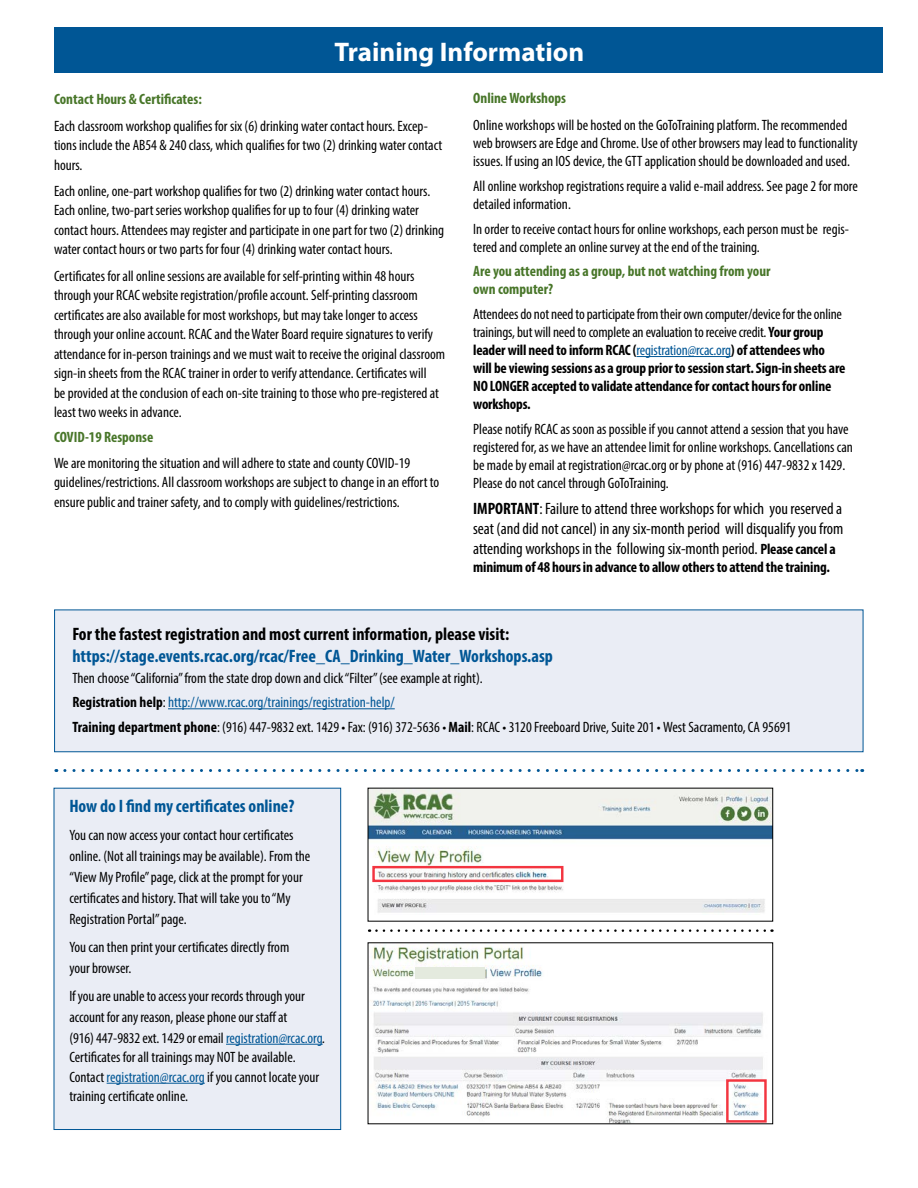
<style>
.page{position:relative;width:918px;height:1188px;background:#fff}
.page>*{position:absolute;margin:0;border:0;box-sizing:border-box;transform-origin:0 0}
.t1{font:700 27px "Myriad Pro";color:#fff}
.t2{font:700 condensed 18px "Myriad Pro";color:#005695}
.t3{font:700 condensed 18px "Myriad Pro";color:#000}
.t4{font:condensed 16.5px/19.8px "Myriad Pro";color:#000;text-align:justify}
.t5{font:condensed 15px/19.5px "Myriad Pro";color:#000}
.t6{font:700 condensed 15px/18px "Myriad Pro";letter-spacing:-.01em;color:#000}
.t7{font:700 condensed 15px/18px "Myriad Pro";color:#487629}
.s1{font-weight:400}
.s2{font-weight:400;color:#005695}
.s3{font-weight:700}
.s4{font-weight:700;font-size:15px}
.s5{color:#005695}
.s6{font-style:italic}
</style>
<div class="page">
<div style="left:54px;top:27px;width:828px;height:45px;background:#005695"></div>
<div style="left:54px;top:788px;width:287px;height:342px;background:#eaedf5;border:1px solid #005695"></div>
<hr style="left:637px;top:356px;width:94px;height:1px;background:#005695">
<hr style="left:226px;top:1044px;width:97px;height:1px;background:#005695">
<hr style="left:107px;top:1083px;width:98px;height:1px;background:#005695">
<img style="left:370px;top:946px;width:393px;height:176px">
<img style="left:370px;top:790px;width:401px;height:123px">
<div style="left:372px;top:866px;width:191px;height:16px;border:2px solid #f33540"></div>
<div style="left:726px;top:1079px;width:41px;height:44px;border:2px solid #f33540"></div>
<svg style="left:376px;top:929px;width:396px;height:3px"></svg>
<div style="left:54px;top:610px;width:809px;height:142px;background:#eaedf5"></div>
<hr style="left:168px;top:708px;width:227px;height:1px;background:#005695">
<svg style="left:65px;top:769px;width:798px;height:3px"></svg>
<div style="left:415px;top:967px;width:70px;height:12px;background:#e4eade"></div>
<h1 class="t1" style="left:335px;top:34px;width:251px">Training Information</h1>
<p class="t7" style="left:473px;top:89px;width:94px">Online Workshops</p>
<p class="t5" style="left:473px;top:116px;width:386px;line-height:18px">Online workshops will be hosted on the GoToTraining platform. The recommended web browsers are Edge and Chrome. Use of other browsers may lead to functionality issues. If using an IOS device, the GTT application should be downloaded and used.</p>
<p class="t5" style="left:473px;top:177px;width:386px;line-height:18px">All online workshop registrations require a valid e-mail address. See page 2 for more detailed information.</p>
<p class="t5" style="left:473px;top:219px;width:377px;line-height:18px">In order to receive contact hours for online workshops, each person must be regis&shy;tered and complete an online survey at the end of the training.</p>
<p class="t7" style="left:473px;top:262px;width:299px">Are you attending as a group, but not watching from your own computer?</p>
<p class="t6" style="left:473px;top:305px;width:374px"><span class="s1">Attendees do not need to participate from their own computer/device for the online trainings, but will need to complete an evaluation to receive credit.</span> Your group leader will need to inform RCAC (<span class="s2">registration@rcac.org</span>) of attendees who will be viewing sessions as a group prior to session start. Sign-in sheets are NO LONGER accepted to validate attendance for contact hours for online workshops.</p>
<p class="t5" style="left:473px;top:420px;width:381px;line-height:18px">Please notify RCAC as soon as possible if you cannot attend a session that you have registered for, as we have an attendee limit for online workshops. Cancellations can be made by email at registration@rcac.org or by phone at (916) 447-9832 x 1429.<br>Please do not cancel through GoToTraining.</p>
<p class="t4" style="left:473px;top:499px;width:372px"><span class="s3">IMPORTANT</span>: Failure to attend three workshops for which you reserved a seat (and did not cancel) in any six-month period will disqualify you from attending workshops in the following six-month period. <span class="s4">Please cancel a</span></p>
<p class="t6" style="left:473px;top:558px;width:358px">minimum of 48 hours in advance to allow others to attend the training.</p>
<p class="t7" style="left:54px;top:90px;width:149px">Contact Hours &amp; Certificates:</p>
<p class="t5" style="left:54px;top:116px;width:390px">Each classroom workshop qualifies for six (6) drinking water contact hours. Excep&shy;tions include the AB54 &amp; 240 class, which qualifies for two (2) drinking water contact hours.</p>
<p class="t5" style="left:54px;top:181px;width:392px">Each online, one-part workshop qualifies for two (2) drinking water contact hours.<br>Each online, two-part series workshop qualifies for up to four (4) drinking water contact hours. Attendees may register and participate in one part for two (2) drinking water contact hours or two parts for four (4) drinking water contact hours.</p>
<p class="t5" style="left:54px;top:266px;width:393px">Certificates for all online sessions are available for self-printing within 48 hours through your RCAC website registration/profile account. Self-printing classroom certificates are also available for most workshops, but may take longer to access through your online account. RCAC and the Water Board require signatures to verify attendance for in-person trainings and we must wait to receive the original classroom sign-in sheets from the RCAC trainer in order to verify attendance. Certificates will<br>be provided at the conclusion of each on-site training to those who pre-registered at least two weeks in advance.</p>
<p class="t7" style="left:54px;top:427px;width:101px">COVID-19 Response</p>
<p class="t5" style="left:54px;top:453px;width:387px">We are monitoring the situation and will adhere to state and county COVID-19 guidelines/restrictions. All classroom workshops are subject to change in an effort to ensure public and trainer safety, and to comply with guidelines/restrictions.</p>
<p class="t3" style="left:72px;top:623px;width:438px">For the fastest registration and most current information, please visit:</p>
<p class="t2" style="left:72px;top:645px;width:482px">https://stage.events.rcac.org/rcac/Free_CA_Drinking_Water_Workshops.asp</p>
<p class="t5" style="left:72px;top:666px;width:721px;line-height:24.3px">Then choose “California” from the state drop down and click “Filter” (see example at right).<br><span class="s3">Registration help</span>: <span class="s5">http://www.rcac.org/trainings/registration-help/<br></span><span class="s3">Training department phone</span>: (916) 447-9832 ext. 1429 • Fax: (916) 372-5636 • <span class="s3">Mail</span>: RCAC • 3120 Freeboard Drive, Suite 201 • West Sacramento, CA 95691</p>
<p class="t2" style="left:69px;top:795px;width:227px">How do I find my certificates online?</p>
<p class="t5" style="left:69px;top:825px;width:243px;line-height:21px">You can now access your contact hour certificates online. (Not all trainings may be available). From the “View My Profile” page, click at the prompt for your certificates and history. That will take you to “My Registration Portal” page.</p>
<p class="t5" style="left:69px;top:936px;width:221px;line-height:21px">You can then print your certificates directly from your browser.</p>
<p class="t5" style="left:69px;top:985px;width:258px;line-height:21px">If you are unable to access your records through your account for any reason, please phone our staff at<br>(916) 447-9832 ext. 1429 or email <span class="s5">registration@rcac.org</span><span class="s6">.</span></p>
<p class="t5" style="left:69px;top:1047px;width:251px">Certificates for all trainings may NOT be available.<br>Contact <span class="s5">registration@rcac.org</span> if you cannot locate your training certificate online.</p>
</div>
